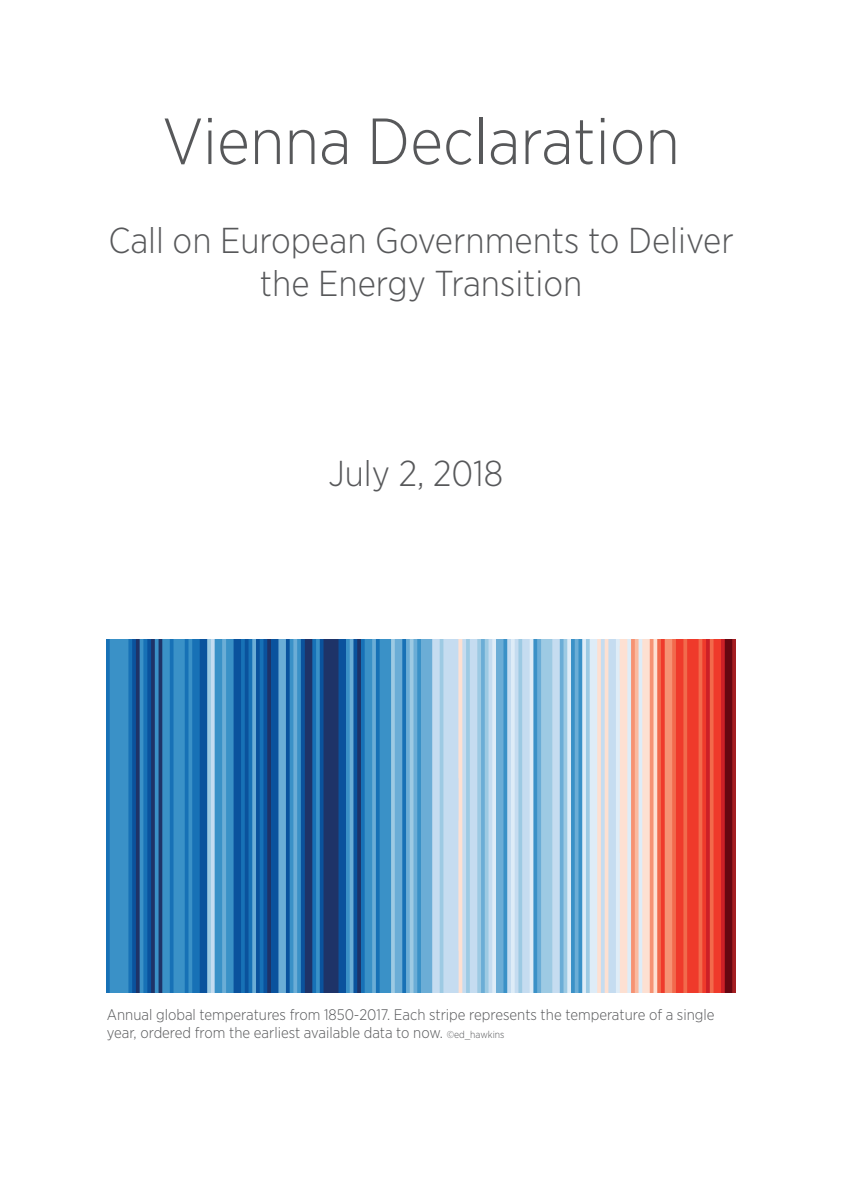
<style>
.page{position:relative;width:842px;height:1191px;background:#fff}
.page>*{position:absolute;margin:0;border:0;box-sizing:border-box;transform-origin:0 0}
.t1{font:300 65px "Gotham Narrow";color:#57585a}
.t2{font:300 36px/43.2px "Gotham Narrow";color:#57585a;text-align:center}
.t3{font:300 15.2px/18.3px "Gotham Narrow";color:#57585a}
.s1{font-size:10px}
</style>
<div class="page">
<img style="left:107px;top:639px;width:628px;height:354px">
<h1 class="t1" style="left:162px;top:101px;width:519px">Vienna Declaration</h1>
<h2 class="t2" style="left:108px;top:218px;width:627px">Call on European Governments to Deliver the Energy Transition</h2>
<h2 class="t2" style="left:328px;top:451px;width:176px">July 2, 2018</h2>
<p class="t3" style="left:107px;top:1005px;width:609px">Annual global temperatures from 1850-2017. Each stripe represents the temperature of a single year, ordered from the earliest available data to now. <span class="s1">©ed_hawkins</span></p>
</div>
